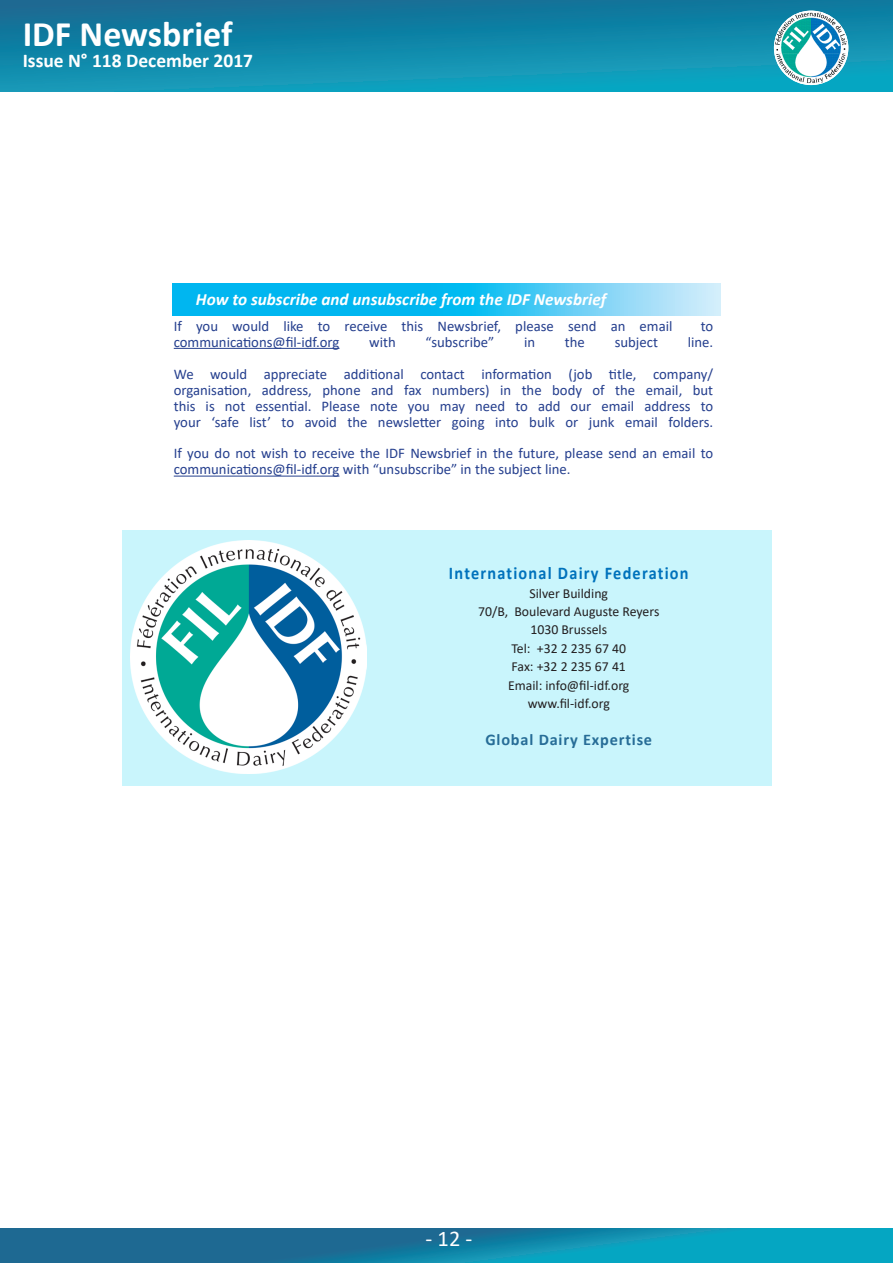
<style>
.page{position:relative;width:893px;height:1263px;background:#fff}
.page>*{position:absolute;margin:0;border:0;box-sizing:border-box;transform-origin:0 0}
.t1{font:700 36px "Calibri";color:#fff}
.t2{font:22.5px "Calibri";color:#fff}
.t3{font:700 19.5px "Calibri";color:#fff}
.Texte{font:700 17.85px "Calibri";letter-spacing:.075em;color:#0072bc;scale:.91 1}
.t4{font:italic 700 17.25px "Calibri";color:#fff}
.Texte-2{font:700 16.35px "Calibri";letter-spacing:.05em;color:#276d97}
.t5{font:14.7px/15.9px "Calibri";color:#253f8e;text-align:right}
.Texte-3{font:13.8px "Calibri";color:#231f20}
</style>
<div class="page">
<div style="left:0;top:0;width:893px;height:92px;background:linear-gradient(to bottom,#126e95,#10a2bf)"></div>
<img style="left:774px;top:11px;width:74px;height:74px">
<svg style="left:0;top:1229px;width:893px;height:34px;background:#1383a6"></svg>
<div style="left:122px;top:530px;width:649px;height:256px;background:#c9f5fc"></div>
<svg style="left:172px;top:284px;width:549px;height:31px;background:#35c4f2"></svg>
<hr style="left:174px;top:348px;width:165px;height:1px;background:#253f8e">
<hr style="left:174px;top:476px;width:165px;height:1px;background:#253f8e">
<img style="left:130px;top:540px;width:236px;height:233px">
<h1 class="t1" style="left:23px;top:9px;width:211px">IDF Newsbrief</h1>
<h3 class="t3" style="left:23px;top:47px;width:232px">Issue N° 118 December 2017</h3>
<p class="t4" style="left:196px;top:287px;width:412px">How to subscribe and unsubscribe from the IDF Newsbrief</p>
<p class="t5" style="left:174px;top:318px;width:500px">If you would like to receive this Newsbrief, please send an email</p>
<p class="t5" style="left:701px;top:318px;width:14px">to</p>
<p class="t5" style="left:174px;top:334px;width:167px">communications@fil-idf.org</p>
<p class="t5" style="left:369px;top:334px;width:28px">with</p>
<p class="t5" style="left:426px;top:334px;width:70px">“subscribe”</p>
<p class="t5" style="left:524px;top:334px;width:13px">in</p>
<p class="t5" style="left:565px;top:334px;width:22px">the</p>
<p class="t5" style="left:615px;top:334px;width:45px">subject</p>
<p class="t5" style="left:174px;top:326px;width:541px;line-height:32px">line.<br>We would appreciate additional contact information (job title, company/</p>
<p class="t5" style="left:174px;top:382px;width:541px;text-align:justify">organisation, address, phone and fax numbers) in the body of the email, but this is not essential. Please note you may need to add our email address to your ‘safe list’ to avoid the newsletter going into bulk or junk email folders.</p>
<p class="t5" style="left:174px;top:446px;width:541px;text-align:left">If you do not wish to receive the IDF Newsbrief in the future, please send an email to communications@fil-idf.org with “unsubscribe” in the subject line.</p>
<p class="Texte" style="left:449px;top:561px;width:265px">International Dairy Federation</p>
<p class="Texte-3" style="left:529px;top:583px;width:80px">Silver Building</p>
<p class="Texte-3" style="left:478px;top:602px;width:183px">70/B, Boulevard Auguste Reyers</p>
<p class="Texte-3" style="left:530px;top:620px;width:78px">1030 Brussels</p>
<p class="Texte-3" style="left:511px;top:639px;width:116px">Tel: +32 2 235 67 40</p>
<p class="Texte-3" style="left:512px;top:657px;width:116px">Fax: +32 2 235 67 41</p>
<p class="Texte-3" style="left:508px;top:675px;width:123px">Email: info@fil-idf.org</p>
<p class="Texte-3" style="left:528px;top:694px;width:84px">www.fil-idf.org</p>
<p class="Texte-2" style="left:485px;top:728px;width:168px">Global Dairy Expertise</p>
<h2 class="t2" style="left:426px;top:1223px;width:48px">- 12 -</h2>
</div>
